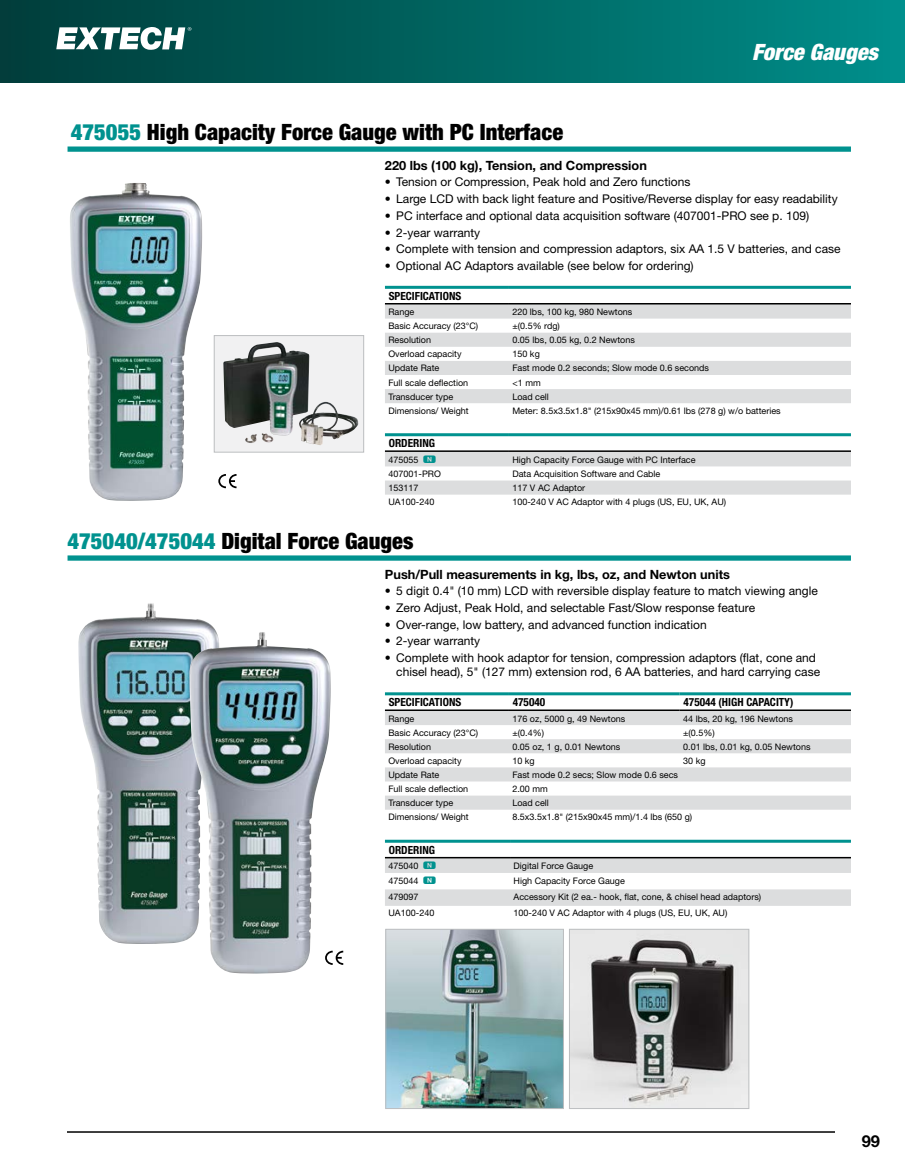
<style>
.page{position:relative;width:905px;height:1175px;background:#fff}
.page>*{position:absolute;margin:0;border:0;box-sizing:border-box;transform-origin:0 0}
.t1{font:900 condensed 22.5px "Helvetica Neue LT";color:#000}
.t2{font:italic 900 condensed 22.5px "Helvetica Neue LT";color:#fff}
.t3{font:700 16.5px "Helvetica Neue LT";color:#000}
.t4{font:700 12.75px "Helvetica Neue LT";color:#000}
.t5{font:12px/14.2px "Helvetica Neue LT";color:#000}
.t6{font:700 condensed 11.25px "Helvetica Neue LT";color:#000}
.t7{font:9px "Helvetica Neue LT";color:#000}
.s1{color:#00928f}
.s2{font-family:"Deutsche Bahn AG Six";font-size:10.5px;color:#00928f}
</style>
<div class="page">
<div style="left:0;top:0;width:904px;height:83px;background:linear-gradient(to right,#003b38,#008e8a)"></div>
<hr style="left:67px;top:1131px;width:768px;height:1px;background:#000">
<div style="left:68px;top:146px;width:782px;height:6px;background:#00928f"></div>
<div style="left:68px;top:555px;width:782px;height:5px;background:#00928f"></div>
<svg style="left:385px;top:304px;width:465px;height:99px;fill:#dcddde"></svg>
<hr style="left:385px;top:286px;width:124px;height:3px;background:#00928f">
<hr style="left:509px;top:286px;width:341px;height:3px;background:#00928f">
<hr style="left:385px;top:303px;width:124px;height:1px;background:#000">
<hr style="left:509px;top:303px;width:341px;height:1px;background:#000">
<svg style="left:385px;top:452px;width:465px;height:42px"></svg>
<hr style="left:385px;top:433px;width:124px;height:3px;background:#00928f">
<hr style="left:509px;top:433px;width:341px;height:3px;background:#00928f">
<hr style="left:385px;top:450px;width:124px;height:2px;background:#000">
<hr style="left:509px;top:450px;width:341px;height:2px;background:#000">
<svg style="left:385px;top:711px;width:465px;height:98px;fill:#dcddde"></svg>
<hr style="left:385px;top:692px;width:124px;height:3px;background:#00928f">
<hr style="left:509px;top:692px;width:170px;height:3px;background:#00928f">
<hr style="left:679px;top:692px;width:172px;height:3px;background:#00928f">
<hr style="left:385px;top:709px;width:124px;height:2px;background:#000">
<hr style="left:509px;top:709px;width:170px;height:2px;background:#000">
<hr style="left:679px;top:709px;width:172px;height:2px;background:#000">
<svg style="left:385px;top:858px;width:465px;height:47px"></svg>
<hr style="left:385px;top:839px;width:125px;height:3px;background:#00928f">
<hr style="left:510px;top:839px;width:340px;height:3px;background:#00928f">
<hr style="left:385px;top:857px;width:125px;height:1px;background:#000">
<hr style="left:510px;top:857px;width:340px;height:1px;background:#000">
<div style="left:214px;top:335px;width:149px;height:117px;background:#f1f1f2"></div>
<img style="left:223px;top:342px;width:114px;height:103px">
<div style="left:214px;top:335px;width:150px;height:117px;border:1px solid #bcbec0"></div>
<img style="left:70px;top:183px;width:132px;height:318px">
<svg style="left:218px;top:474px;width:18px;height:14px"></svg>
<svg style="left:331px;top:950px;width:12px;height:15px"></svg>
<img style="left:78px;top:603px;width:139px;height:341px">
<img style="left:189px;top:632px;width:142px;height:342px">
<img style="left:387px;top:931px;width:175px;height:175px">
<div style="left:385px;top:929px;width:179px;height:179px;border:1px solid #bcbec0"></div>
<img style="left:571px;top:931px;width:176px;height:175px">
<div style="left:569px;top:929px;width:180px;height:179px;border:1px solid #bcbec0"></div>
<svg style="left:56px;top:27px;width:135px;height:23px"></svg>
<h1 class="t2" style="left:752px;top:38px;width:127px">Force Gauges</h1>
<h1 class="t1" style="left:71px;top:118px;width:494px"><span class="s1">475055</span> High Capacity Force Gauge with PC Interface</h1>
<h3 class="t4" style="left:385px;top:157px;width:263px">220 lbs (100 kg), Tension, and Compression</h3>
<h3 class="t5" style="left:385px;top:175px;width:307px">• Tension or Compression, Peak hold and Zero functions</h3>
<h3 class="t5" style="left:385px;top:192px;width:454px">• Large LCD with back light feature and Positive/Reverse display for easy readability</h3>
<h3 class="t5" style="left:385px;top:208px;width:426px">• PC interface and optional data acquisition software (407001-PRO see p. 109)</h3>
<h3 class="t5" style="left:385px;top:225px;width:97px">• 2-year warranty</h3>
<h3 class="t5" style="left:385px;top:242px;width:457px">• Complete with tension and compression adaptors, six AA 1.5 V batteries, and case</h3>
<h3 class="t5" style="left:385px;top:258px;width:310px">• Optional AC Adaptors available (see below for ordering)</h3>
<p class="t6" style="left:389px;top:289px;width:74px">SPECIFICATIONS</p>
<p class="t7" style="left:388px;top:306px;width:28px">Range</p>
<p class="t7" style="left:512px;top:306px;width:121px">220 lbs, 100 kg, 980 Newtons</p>
<p class="t7" style="left:388px;top:320px;width:91px">Basic Accuracy (23°C)</p>
<p class="t7" style="left:512px;top:320px;width:49px">±(0.5% rdg)</p>
<p class="t7" style="left:388px;top:335px;width:44px">Resolution</p>
<p class="t7" style="left:512px;top:335px;width:124px">0.05 lbs, 0.05 kg, 0.2 Newtons</p>
<p class="t7" style="left:388px;top:349px;width:75px">Overload capacity</p>
<p class="t7" style="left:512px;top:349px;width:29px">150 kg</p>
<p class="t7" style="left:388px;top:363px;width:52px">Update Rate</p>
<p class="t7" style="left:512px;top:363px;width:198px">Fast mode 0.2 seconds; Slow mode 0.6 seconds</p>
<p class="t7" style="left:388px;top:377px;width:81px">Full scale deflection</p>
<p class="t7" style="left:512px;top:377px;width:30px">&lt;1 mm</p>
<p class="t7" style="left:388px;top:391px;width:66px">Transducer type</p>
<p class="t7" style="left:512px;top:391px;width:38px">Load cell</p>
<p class="t7" style="left:388px;top:405px;width:82px">Dimensions/ Weight</p>
<p class="t7" style="left:512px;top:405px;width:270px">Meter: 8.5x3.5x1.8" (215x90x45 mm)/0.61 lbs (278 g) w/o batteries</p>
<p class="t6" style="left:389px;top:436px;width:48px">ORDERING</p>
<p class="t7" style="left:388px;top:454px;width:49px">475055 <span class="s2">N</span></p>
<p class="t7" style="left:512px;top:454px;width:184px">High Capacity Force Gauge with PC Interface</p>
<p class="t7" style="left:388px;top:468px;width:54px">407001-PRO</p>
<p class="t7" style="left:512px;top:468px;width:149px">Data Acquisition Software and Cable</p>
<p class="t7" style="left:388px;top:482px;width:32px">153117</p>
<p class="t7" style="left:512px;top:482px;width:74px">117 V AC Adaptor</p>
<p class="t7" style="left:388px;top:496px;width:47px">UA100-240</p>
<p class="t7" style="left:512px;top:496px;width:215px">100-240 V AC Adaptor with 4 plugs (US, EU, UK, AU)</p>
<h1 class="t1" style="left:68px;top:527px;width:347px"><span class="s1">475040/475044</span> Digital Force Gauges</h1>
<h3 class="t4" style="left:385px;top:566px;width:346px">Push/Pull measurements in kg, lbs, oz, and Newton units</h3>
<h3 class="t5" style="left:385px;top:584px;width:434px">• 5 digit 0.4" (10 mm) LCD with reversible display feature to match viewing angle</h3>
<h3 class="t5" style="left:385px;top:600px;width:371px">• Zero Adjust, Peak Hold, and selectable Fast/Slow response feature</h3>
<h3 class="t5" style="left:385px;top:617px;width:323px">• Over-range, low battery, and advanced function indication</h3>
<h3 class="t5" style="left:385px;top:634px;width:97px">• 2-year warranty</h3>
<h3 class="t5" style="left:396px;top:650px;width:425px;text-indent:-11px">• Complete with hook adaptor for tension, compression adaptors (flat, cone and chisel head), 5" (127 mm) extension rod, 6 AA batteries, and hard carrying case</h3>
<p class="t6" style="left:389px;top:695px;width:74px">SPECIFICATIONS</p>
<p class="t6" style="left:513px;top:695px;width:34px">475040</p>
<p class="t6" style="left:683px;top:695px;width:111px">475044 (HIGH CAPACITY)</p>
<p class="t7" style="left:388px;top:713px;width:28px">Range</p>
<p class="t7" style="left:512px;top:713px;width:114px">176 oz, 5000 g, 49 Newtons</p>
<p class="t7" style="left:683px;top:713px;width:111px">44 lbs, 20 kg, 196 Newtons</p>
<p class="t7" style="left:388px;top:727px;width:91px">Basic Accuracy (23°C)</p>
<p class="t7" style="left:512px;top:727px;width:33px">±(0.4%)</p>
<p class="t7" style="left:683px;top:727px;width:33px">±(0.5%)</p>
<p class="t7" style="left:388px;top:741px;width:44px">Resolution</p>
<p class="t7" style="left:512px;top:741px;width:109px">0.05 oz, 1 g, 0.01 Newtons</p>
<p class="t7" style="left:683px;top:741px;width:129px">0.01 lbs, 0.01 kg, 0.05 Newtons</p>
<p class="t7" style="left:388px;top:755px;width:75px">Overload capacity</p>
<p class="t7" style="left:512px;top:755px;width:24px">10 kg</p>
<p class="t7" style="left:683px;top:755px;width:24px">30 kg</p>
<p class="t7" style="left:388px;top:769px;width:52px">Update Rate</p>
<p class="t7" style="left:512px;top:769px;width:167px">Fast mode 0.2 secs; Slow mode 0.6 secs</p>
<p class="t7" style="left:388px;top:783px;width:81px">Full scale deflection</p>
<p class="t7" style="left:512px;top:783px;width:37px">2.00 mm</p>
<p class="t7" style="left:388px;top:797px;width:66px">Transducer type</p>
<p class="t7" style="left:512px;top:797px;width:38px">Load cell</p>
<p class="t7" style="left:388px;top:811px;width:82px">Dimensions/ Weight</p>
<p class="t7" style="left:512px;top:811px;width:181px">8.5x3.5x1.8" (215x90x45 mm)/1.4 lbs (650 g)</p>
<p class="t6" style="left:389px;top:843px;width:48px">ORDERING</p>
<p class="t7" style="left:388px;top:860px;width:49px">475040 <span class="s2">N</span></p>
<p class="t7" style="left:513px;top:860px;width:81px">Digital Force Gauge</p>
<p class="t7" style="left:388px;top:875px;width:49px">475044 <span class="s2">N</span></p>
<p class="t7" style="left:513px;top:875px;width:113px">High Capacity Force Gauge</p>
<p class="t7" style="left:388px;top:891px;width:32px">479097</p>
<p class="t7" style="left:513px;top:891px;width:249px">Accessory Kit (2 ea.- hook, flat, cone, &amp; chisel head adaptors)</p>
<p class="t7" style="left:388px;top:907px;width:47px">UA100-240</p>
<p class="t7" style="left:513px;top:907px;width:215px">100-240 V AC Adaptor with 4 plugs (US, EU, UK, AU)</p>
<h2 class="t3" style="left:861px;top:1131px;width:20px">99</h2>
</div>
